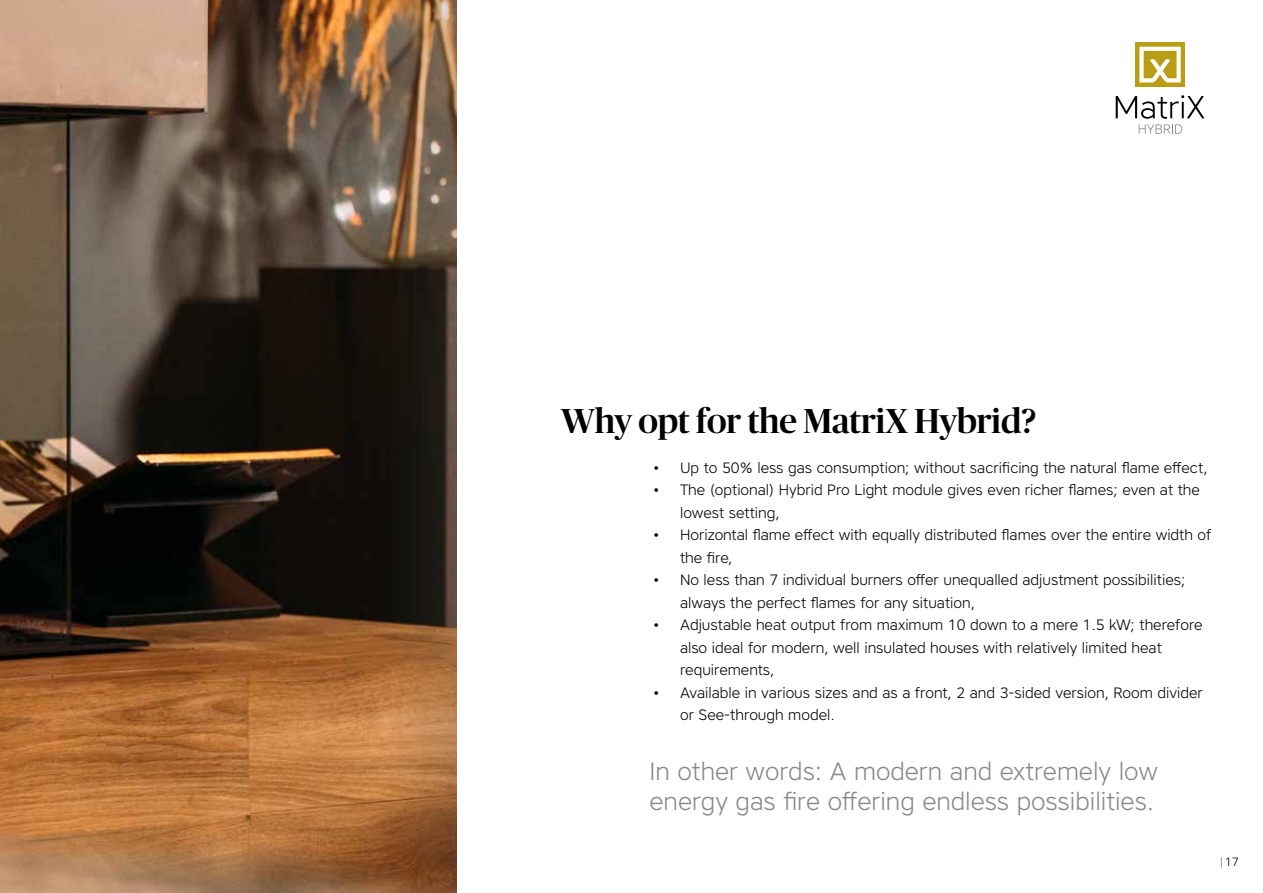
<style>
.page{position:relative;width:1263px;height:893px;background:#fff}
.page>*{position:absolute;margin:0;border:0;box-sizing:border-box;transform-origin:0 0}
.t1{font:500 34.5px "Publico Banner";color:#000}
.t2{font:300 25.05px/30.2px "Core Sans A35";color:#8b8883}
.t3{font:300 15px/22.5px "Core Sans A35";color:#000}
.t4{font:300 12px "Core Sans A35";color:#000}
.s1{font-family:"Publico Banner";font-weight:500}
</style>
<div class="page">
<img style="left:0;top:0;width:456px;height:893px">
<div style="left:1135px;top:42px;width:50px;height:45px;background:#b99d15"></div>
<svg style="left:1139px;top:47px;width:42px;height:36px"></svg>
<svg style="left:1116px;top:95px;width:88px;height:39px"></svg>
<h1 class="t1" style="left:561px;top:397px;width:476px">Why opt for the MatriX Hybrid?</h1>
<p class="t3" style="left:653px;top:456px;width:556px">• Up to 50% less gas consumption; without sacrificing the natural flame effect,</p>
<p class="t3" style="left:680px;top:478px;width:521px;text-indent:-27px">• The (optional) Hybrid Pro Light module gives even richer flames; even at the lowest setting,</p>
<p class="t3" style="left:680px;top:523px;width:533px;text-indent:-27px">• Horizontal flame effect with equally distributed flames over the entire width of the fire,</p>
<p class="t3" style="left:680px;top:568px;width:507px;text-indent:-27px">• No less than 7 individual burners offer unequalled adjustment possibilities; always the perfect flames for any situation,</p>
<p class="t3" style="left:680px;top:613px;width:524px;text-indent:-27px">• Adjustable heat output from maximum 10 down to a mere 1.5 kW; therefore also ideal for modern, well insulated houses with relatively limited heat requirements,</p>
<p class="t3" style="left:680px;top:681px;width:524px;text-indent:-27px">• Available in various sizes and as a front, 2 and 3-sided version, Room divider or See-through model.</p>
<h2 class="t2" style="left:649px;top:756px;width:510px">In other words: A modern and extremely low energy gas fire offering endless possibilities.</h2>
<p class="t4" style="left:1220px;top:854px;width:20px"><span class="s1">|</span> 17</p>
</div>
